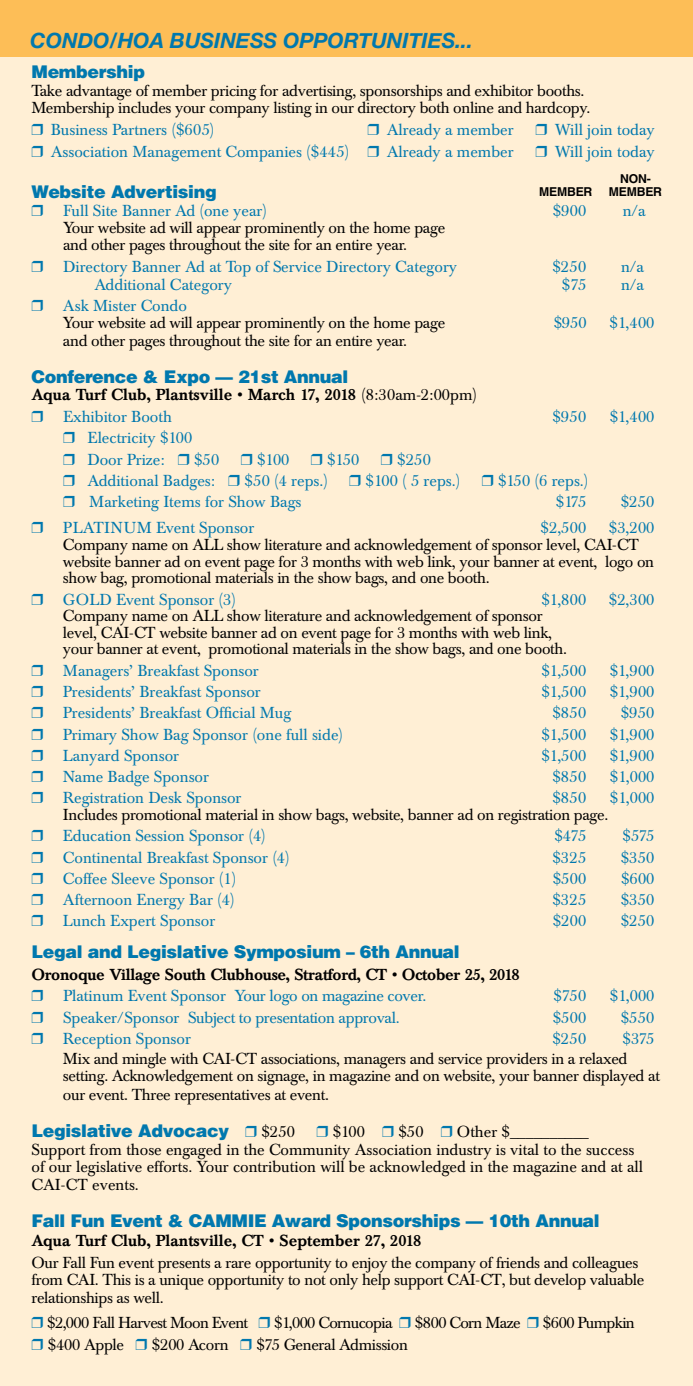
<style>
.page{position:relative;width:693px;height:1386px;background:#ffefd5}
.page>*{position:absolute;margin:0;border:0;box-sizing:border-box;transform-origin:0 0}
.t1{font:italic 700 21px "Helvetica Neue";color:#0078ae}
.t2{font:900 17.5px "Helvetica LT Std";letter-spacing:-.02em;color:#0078ae}
.t3{font:15.75px/16.6px "Baskerville BE";letter-spacing:-.02em;color:#000}
.t4{font:15.75px/21.3px "Baskerville BE";color:#0078ae}
.t5{font:15.75px/17.5px "Baskerville BE";color:#000}
.t6{font:500 15.75px/21.9px "Baskerville BE";color:#000}
.t7{font:15.75px "Baskerville BE";letter-spacing:-.02em;color:#0078ae}
.t8{font:15.75px "Baskerville BE";letter-spacing:-.04em;color:#000}
.t9{font:500 15.75px "Baskerville BE";letter-spacing:-.02em;color:#000}
.t10{font:700 12.25px "Helvetica LT Std";letter-spacing:-.02em;color:#000}
.s1{font-weight:400}
.s2{font-weight:400;color:#0078ae}
</style>
<div class="page">
<div style="left:0;top:0;width:693px;height:57px;background:#fdbe57"></div>
<h1 class="t1" style="left:30px;top:25px;width:444px">CONDO/HOA BUSINESS OPPORTUNITIES...</h1>
<p class="t2" style="left:32px;top:61px;width:115px">Membership</p>
<p class="t3" style="left:32px;top:82px;width:560px;line-height:17.5px">Take advantage of member pricing for advertising, sponsorships and exhibitor booths.<br>Membership includes your company listing in our directory both online and hardcopy.</p>
<p class="t4" style="left:51px;top:120px;width:165px">Business Partners ($605)</p>
<p class="t4" style="left:387px;top:120px;width:128px">Already a member</p>
<p class="t4" style="left:555px;top:120px;width:102px">Will join today</p>
<p class="t4" style="left:51px;top:142px;width:300px">Association Management Companies ($445)</p>
<p class="t4" style="left:387px;top:142px;width:128px">Already a member</p>
<p class="t4" style="left:555px;top:142px;width:102px">Will join today</p>
<p class="t2" style="left:32px;top:181px;width:187px">Website Advertising</p>
<p class="t4" style="left:63px;top:200px;width:206px">Full Site Banner Ad (one year)</p>
<p class="t4" style="left:553px;top:200px;width:35px">$900</p>
<p class="t4" style="left:623px;top:200px;width:24px">n/a</p>
<p class="t3" style="left:63px;top:219px;width:384px;line-height:17.5px">Your website ad will appear prominently on the home page and other pages throughout the site for an entire year.</p>
<p class="t4" style="left:63px;top:256px;width:396px">Directory Banner Ad at Top of Service Directory Category</p>
<p class="t4" style="left:552px;top:256px;width:35px">$250</p>
<p class="t4" style="left:621px;top:256px;width:24px">n/a</p>
<p class="t4" style="left:94px;top:274px;width:139px">Additional Category</p>
<p class="t4" style="left:562px;top:274px;width:26px">$75</p>
<p class="t4" style="left:621px;top:274px;width:24px">n/a</p>
<p class="t4" style="left:63px;top:295px;width:126px">Ask Mister Condo</p>
<p class="t3" style="left:63px;top:315px;width:384px">Your website ad will appear prominently on the home page</p>
<p class="t4" style="left:554px;top:313px;width:34px">$950</p>
<p class="t4" style="left:610px;top:313px;width:46px">$1,400</p>
<p class="t3" style="left:63px;top:332px;width:346px">and other pages throughout the site for an entire year.</p>
<p class="t2" style="left:32px;top:365px;width:318px">Conference &amp; Expo — 21st Annual</p>
<p class="t6" style="left:63px;top:384px;width:416px;text-indent:-32px">Aqua Turf Club, Plantsville • March 17, 2018 <span class="s1">(8:30am-2:00pm)<br></span><span class="s2">Exhibitor Booth</span></p>
<p class="t10" style="left:620px;top:171px;width:32px">NON-</p>
<p class="t10" style="left:539px;top:184px;width:55px">MEMBER</p>
<p class="t10" style="left:609px;top:184px;width:55px">MEMBER</p>
<p class="t4" style="left:552px;top:406px;width:35px">$950</p>
<p class="t4" style="left:610px;top:406px;width:46px">$1,400</p>
<p class="t4" style="left:88px;top:428px;width:106px">Electricity $100<br>Door Prize:</p>
<p class="t4" style="left:194px;top:449px;width:27px">$50</p>
<p class="t4" style="left:257px;top:449px;width:34px">$100</p>
<p class="t4" style="left:327px;top:449px;width:34px">$150</p>
<p class="t4" style="left:397px;top:449px;width:35px">$250</p>
<p class="t4" style="left:88px;top:470px;width:129px">Additional Badges:</p>
<p class="t4" style="left:245px;top:470px;width:85px">$50 (4 reps.)</p>
<p class="t4" style="left:366px;top:470px;width:96px">$100 ( 5 reps.)</p>
<p class="t4" style="left:498px;top:470px;width:92px">$150 (6 reps.)</p>
<p class="t4" style="left:89px;top:491px;width:214px">Marketing Items for Show Bags</p>
<p class="t4" style="left:556px;top:491px;width:32px">$175</p>
<p class="t4" style="left:621px;top:491px;width:35px">$250</p>
<p class="t4" style="left:63px;top:518px;width:193px">PLATINUM Event Sponsor</p>
<p class="t4" style="left:541px;top:518px;width:47px">$2,500</p>
<p class="t4" style="left:609px;top:518px;width:47px">$3,200</p>
<p class="t3" style="left:63px;top:537px;width:593px">Company name on ALL show literature and acknowledgement of sponsor level, CAI-CT website banner ad on event page for 3 months with web link, your banner at event, logo on show bag, promotional materials in the show bags, and one booth.</p>
<p class="t4" style="left:63px;top:589px;width:174px">GOLD Event Sponsor (3)</p>
<p class="t4" style="left:541px;top:589px;width:46px">$1,800</p>
<p class="t4" style="left:609px;top:589px;width:47px">$2,300</p>
<p class="t3" style="left:63px;top:608px;width:505px">Company name on ALL show literature and acknowledgement of sponsor level, CAI-CT website banner ad on event page for 3 months with web link, your banner at event, promotional materials in the show bags, and one booth.</p>
<p class="t4" style="left:63px;top:660px;width:197px">Managers’ Breakfast Sponsor</p>
<p class="t4" style="left:541px;top:660px;width:46px">$1,500</p>
<p class="t4" style="left:610px;top:660px;width:46px">$1,900</p>
<p class="t4" style="left:63px;top:681px;width:199px">Presidents’ Breakfast Sponsor</p>
<p class="t4" style="left:541px;top:681px;width:46px">$1,500</p>
<p class="t4" style="left:610px;top:681px;width:46px">$1,900</p>
<p class="t4" style="left:63px;top:703px;width:230px">Presidents’ Breakfast Official Mug</p>
<p class="t4" style="left:552px;top:703px;width:35px">$850</p>
<p class="t4" style="left:621px;top:703px;width:35px">$950</p>
<p class="t4" style="left:63px;top:724px;width:282px">Primary Show Bag Sponsor (one full side)</p>
<p class="t4" style="left:541px;top:724px;width:46px">$1,500</p>
<p class="t4" style="left:610px;top:724px;width:46px">$1,900</p>
<p class="t4" style="left:63px;top:745px;width:118px">Lanyard Sponsor</p>
<p class="t4" style="left:541px;top:745px;width:46px">$1,500</p>
<p class="t4" style="left:610px;top:745px;width:46px">$1,900</p>
<p class="t4" style="left:63px;top:767px;width:148px">Name Badge Sponsor</p>
<p class="t4" style="left:552px;top:767px;width:35px">$850</p>
<p class="t4" style="left:610px;top:767px;width:46px">$1,000</p>
<p class="t4" style="left:63px;top:788px;width:180px">Registration Desk Sponsor</p>
<p class="t4" style="left:552px;top:788px;width:35px">$850</p>
<p class="t4" style="left:610px;top:788px;width:46px">$1,000</p>
<p class="t3" style="left:63px;top:807px;width:547px">Includes promotional material in show bags, website, banner ad on registration page.</p>
<p class="t4" style="left:63px;top:826px;width:204px">Education Session Sponsor (4)</p>
<p class="t4" style="left:554px;top:826px;width:33px">$475</p>
<p class="t4" style="left:623px;top:826px;width:33px">$575</p>
<p class="t4" style="left:63px;top:847px;width:228px">Continental Breakfast Sponsor (4)</p>
<p class="t4" style="left:552px;top:847px;width:35px">$325</p>
<p class="t4" style="left:621px;top:847px;width:35px">$350</p>
<p class="t4" style="left:63px;top:868px;width:175px">Coffee Sleeve Sponsor (1)</p>
<p class="t4" style="left:553px;top:868px;width:35px">$500</p>
<p class="t4" style="left:621px;top:868px;width:35px">$600</p>
<p class="t4" style="left:63px;top:890px;width:173px">Afternoon Energy Bar (4)</p>
<p class="t4" style="left:552px;top:890px;width:35px">$325</p>
<p class="t4" style="left:621px;top:890px;width:35px">$350</p>
<p class="t4" style="left:63px;top:911px;width:154px">Lunch Expert Sponsor</p>
<p class="t4" style="left:553px;top:911px;width:35px">$200</p>
<p class="t4" style="left:621px;top:911px;width:35px">$250</p>
<p class="t2" style="left:32px;top:941px;width:430px">Legal and Legislative Symposium – 6th Annual</p>
<p class="t9" style="left:32px;top:965px;width:490px">Oronoque Village South Clubhouse, Stratford, CT • October 25, 2018</p>
<p class="t7" style="left:63px;top:987px;width:365px">Platinum Event Sponsor Your logo on magazine cover.</p>
<p class="t4" style="left:553px;top:986px;width:34px">$750</p>
<p class="t4" style="left:610px;top:986px;width:46px">$1,000</p>
<p class="t7" style="left:63px;top:1008px;width:338px">Speaker/Sponsor Subject to presentation approval.</p>
<p class="t4" style="left:553px;top:1007px;width:35px">$500</p>
<p class="t4" style="left:621px;top:1007px;width:35px">$550</p>
<p class="t4" style="left:63px;top:1028px;width:129px">Reception Sponsor</p>
<p class="t4" style="left:552px;top:1028px;width:35px">$250</p>
<p class="t4" style="left:623px;top:1028px;width:33px">$375</p>
<p class="t3" style="left:63px;top:1051px;width:598px">Mix and mingle with CAI-CT associations, managers and service providers in a relaxed setting. Acknowledgement on signage, in magazine and on website, your banner displayed at</p>
<p class="t3" style="left:63px;top:1087px;width:267px">our event. Three representatives at event.</p>
<p class="t2" style="left:32px;top:1119px;width:199px">Legislative Advocacy</p>
<p class="t3" style="left:261px;top:1124px;width:35px">$250</p>
<p class="t3" style="left:333px;top:1124px;width:34px">$100</p>
<p class="t3" style="left:398px;top:1124px;width:27px">$50</p>
<p class="t5" style="left:32px;top:1123px;width:613px;text-indent:425px">Other $__________ Support from those engaged in the Community Association industry is vital to the success of our legislative efforts. Your contribution will be acknowledged in the magazine and at all CAI-CT events.</p>
<p class="t2" style="left:32px;top:1209px;width:570px">Fall Fun Event &amp; CAMMIE Award Sponsorships — 10th Annual</p>
<p class="t6" style="left:32px;top:1230px;width:391px">Aqua Turf Club, Plantsville, CT • September 27, 2018</p>
<p class="t3" style="left:32px;top:1254px;width:614px;line-height:17.5px">Our Fall Fun event presents a rare opportunity to enjoy the company of friends and colleagues from CAI. This is a unique opportunity to not only help support CAI-CT, but develop valuable relationships as well.</p>
<p class="t8" style="left:47px;top:1313px;width:202px">$2,000 Fall Harvest Moon Event</p>
<p class="t8" style="left:274px;top:1313px;width:120px">$1,000 Cornucopia</p>
<p class="t8" style="left:415px;top:1313px;width:107px">$800 Corn Maze</p>
<p class="t8" style="left:543px;top:1313px;width:93px">$600 Pumpkin</p>
<p class="t3" style="left:48px;top:1337px;width:78px">$400 Apple</p>
<p class="t3" style="left:152px;top:1337px;width:78px">$200 Acorn</p>
<p class="t3" style="left:256px;top:1337px;width:153px">$75 General Admission</p>
</div>
